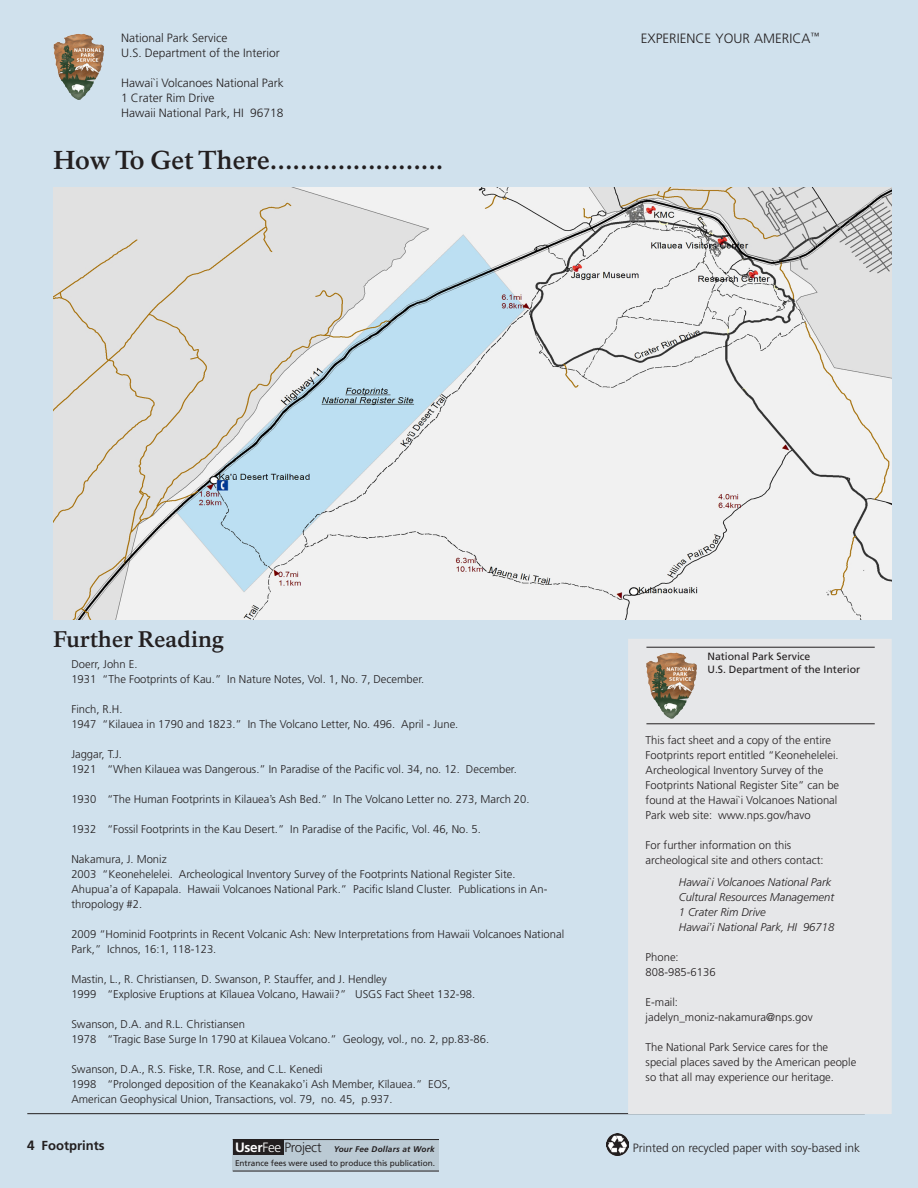
<style>
.page{position:relative;width:918px;height:1188px;background:#d0e1ed}
.page>*{position:absolute;margin:0;border:0;box-sizing:border-box;transform-origin:0 0}
.Text-head_A__continu{font:700 25.5px "NPS Rawlinson OT Old";letter-spacing:-.01em;color:#231f20}
.Text-head_A__continu-2{font:700 22.2px "NPS Rawlinson OT Old";color:#231f20}
.EXPERIENCE_YOUR_AME{font:300 13.5px "H Frutiger LT Std";color:#231f20}
.EXPERIENCE_YOUR_AME-2{font:300 13.5px "H Frutiger LT Std";letter-spacing:-.02em;color:#231f20}
.t1{font:700 13.05px "H Frutiger LT Std";color:#231f20}
.Mailing_panel-_NPS_D{font:300 12px "H Frutiger LT Std";color:#231f20}
.Mailing_panel-return{font:300 12px "H Frutiger LT Std";color:#231f20}
.Text{font:300 12px "H Frutiger LT Std";color:#231f20}
.Box-text__left_and_r{font:300 11.25px/15px "H Frutiger LT Std";color:#231f20}
.Box-text-bold__left{font:italic 300 11.25px "H Frutiger LT Std";color:#231f20}
.Box-text-bold__left-2{font:300 11.25px "H Frutiger LT Std";color:#231f20}
.Box-text__left_and_r-2{font:italic 300 11.25px "H Frutiger LT Std";color:#231f20}
.Box-text-bold__left-3{font:10.5px "H Frutiger LT Std";color:#231f20}
.t2{font:8.25px "H Frutiger LT Std";letter-spacing:-.005em;color:#231f20}
.t3{font:italic 700 8.25px "H Frutiger LT Std";letter-spacing:.025em;color:#231f20}
.s1{font-size:13.5px}
.s2{font-weight:700;color:#fff}
.s3{color:#fff}
</style>
<div class="page">
<hr style="left:27px;top:1113px;width:838px;height:1px;background:#231f20">
<img style="left:606px;top:1133px;width:22px;height:22px">
<div style="left:233px;top:1139px;width:206px;height:32px;background:#bbcad4"></div>
<div style="left:233px;top:1139px;width:50px;height:16px;background:#231f20"></div>
<hr style="left:233px;top:1171px;width:206px;height:1px;background:#231f20">
<hr style="left:233px;top:1139px;width:206px;height:1px;background:#231f20">
<img style="left:53px;top:34px;width:36px;height:66px">
<img style="left:53px;top:188px;width:838px;height:432px">
<div style="left:628px;top:639px;width:264px;height:475px;background:#e6e7e9"></div>
<hr style="left:646px;top:647px;width:229px;height:1px;background:#231f20">
<hr style="left:646px;top:723px;width:229px;height:1px;background:#231f20">
<img style="left:646px;top:652px;width:35px;height:67px">
<p class="Mailing_panel-_NPS_D" style="left:121px;top:31px;width:108px">National Park Service</p>
<p class="Mailing_panel-_NPS_D" style="left:121px;top:46px;width:160px">U.S. Department of the Interior</p>
<p class="Mailing_panel-_NPS_D" style="left:121px;top:76px;width:164px">Hawai`i Volcanoes National Park</p>
<p class="Mailing_panel-return" style="left:121px;top:91px;width:95px">1 Crater Rim Drive</p>
<p class="Mailing_panel-return" style="left:121px;top:106px;width:164px">Hawaii National Park, HI 96718</p>
<p class="Text-head_A__continu" style="left:53px;top:145px;width:392px">How To Get There.......................</p>
<p class="EXPERIENCE_YOUR_AME" style="left:641px;top:31px;width:180px">EXPERIENCE YOUR AMERICA<sup>™</sup></p>
<p class="Text-head_A__continu-2" style="left:53px;top:626px;width:172px">Further Reading</p>
<p class="Box-text-bold__left-2" style="left:71px;top:658px;width:68px">Doerr, John E.</p>
<p class="Box-text__left_and_r" style="left:71px;top:672px;width:354px">1931 “The Footprints of Kau.” In Nature Notes, Vol. 1, No. 7, December.</p>
<p class="Box-text-bold__left-2" style="left:71px;top:703px;width:53px">Finch, R.H.</p>
<p class="Box-text__left_and_r" style="left:71px;top:717px;width:389px">1947 “Kilauea in 1790 and 1823.” In The Volcano Letter, No. 496. April - June.</p>
<p class="Box-text-bold__left-2" style="left:71px;top:748px;width:52px">Jaggar, T.J.</p>
<p class="Box-text__left_and_r" style="left:71px;top:762px;width:447px">1921 “When Kilauea was Dangerous.” In Paradise of the Pacific vol. 34, no. 12. December.</p>
<p class="Box-text__left_and_r" style="left:71px;top:792px;width:460px">1930 “The Human Footprints in Kilauea’s Ash Bed.” In The Volcano Letter no. 273, March 20.</p>
<p class="Box-text__left_and_r" style="left:71px;top:822px;width:411px">1932 “Fossil Footprints in the Kau Desert.” In Paradise of the Pacific, Vol. 46, No. 5.</p>
<p class="Box-text-bold__left-2" style="left:71px;top:853px;width:97px">Nakamura, J. Moniz</p>
<p class="Box-text__left_and_r" style="left:71px;top:867px;width:478px">2003 “Keonehelelei. Archeological Inventory Survey of the Footprints National Register Site.<br>Ahupua’a of Kapapala. Hawaii Volcanoes National Park.” Pacific Island Cluster. Publications in An&shy;thropology #2.</p>
<p class="Box-text__left_and_r" style="left:71px;top:927px;width:494px">2009 “Hominid Footprints in Recent Volcanic Ash: New Interpretations from Hawaii Volcanoes National<br>Park,” Ichnos, 16:1, 118-123.</p>
<p class="Box-text__left_and_r" style="left:71px;top:972px;width:317px">Mastin, L., R. Christiansen, D. Swanson, P. Stauffer, and J. Hendley</p>
<p class="Box-text__left_and_r" style="left:71px;top:987px;width:405px">1999 “Explosive Eruptions at Kïlauea Volcano, Hawaii?” USGS Fact Sheet 132-98.</p>
<p class="Box-text__left_and_r" style="left:71px;top:1017px;width:175px">Swanson, D.A. and R.L. Christiansen</p>
<p class="Box-text__left_and_r" style="left:71px;top:1032px;width:419px">1978 “Tragic Base Surge In 1790 at Kilauea Volcano.” Geology, vol., no. 2, pp.83-86.</p>
<p class="Box-text__left_and_r" style="left:71px;top:1062px;width:253px">Swanson, D.A., R.S. Fiske, T.R. Rose, and C.L. Kenedi</p>
<p class="Box-text__left_and_r" style="left:71px;top:1077px;width:381px">1998 “Prolonged deposition of the Keanakako’i Ash Member, Kïlauea.” EOS,<br>American Geophysical Union, Transactions, vol. 79, no. 45, p.937.</p>
<p class="Box-text-bold__left-3" style="left:707px;top:650px;width:104px">National Park Service</p>
<p class="Box-text-bold__left-3" style="left:707px;top:664px;width:154px">U.S. Department of the Interior</p>
<p class="Box-text__left_and_r" style="left:646px;top:733px;width:195px">This fact sheet and a copy of the entire Footprints report entitled “Keonehelelei.<br>Archeological Inventory Survey of the Footprints National Register Site” can be found at the Hawai`i Volcanoes National Park web site: www.nps.gov/havo</p>
<p class="Box-text__left_and_r" style="left:646px;top:838px;width:179px">For further information on this archeological site and others contact:</p>
<p class="Box-text-bold__left" style="left:679px;top:876px;width:154px">Hawai`i Volcanoes National Park</p>
<p class="Box-text-bold__left" style="left:679px;top:891px;width:157px">Cultural Resources Management</p>
<p class="Box-text-bold__left" style="left:679px;top:906px;width:89px">1 Crater Rim Drive</p>
<p class="Box-text__left_and_r-2" style="left:679px;top:921px;width:157px">Hawai’i National Park, HI 96718</p>
<p class="Box-text-bold__left-2" style="left:646px;top:951px;width:35px">Phone:</p>
<p class="Box-text__left_and_r" style="left:646px;top:965px;width:72px">808-985-6136</p>
<p class="Box-text-bold__left-2" style="left:646px;top:996px;width:34px">E-mail:</p>
<p class="Box-text__left_and_r" style="left:646px;top:1010px;width:169px">jadelyn_moniz-nakamura@nps.gov</p>
<p class="Box-text__left_and_r" style="left:646px;top:1040px;width:184px">The National Park Service cares for the</p>
<p class="Box-text__left_and_r" style="left:646px;top:1055px;width:212px">special places saved by the American people so that all may experience our heritage.</p>
<p class="t1" style="left:27px;top:1138px;width:79px"><span class="s1">4</span> Footprints</p>
<p class="EXPERIENCE_YOUR_AME-2" style="left:235px;top:1140px;width:88px"><span class="s2">User</span><span class="s3">Fee</span> Project</p>
<p class="Text" style="left:633px;top:1141px;width:229px">Printed on recycled paper with soy-based ink</p>
<p class="t2" style="left:235px;top:1158px;width:202px">Entrance fees were used to produce this publication.</p>
<p class="t3" style="left:334px;top:1144px;width:102px">Your Fee Dollars at Work</p>
</div>
